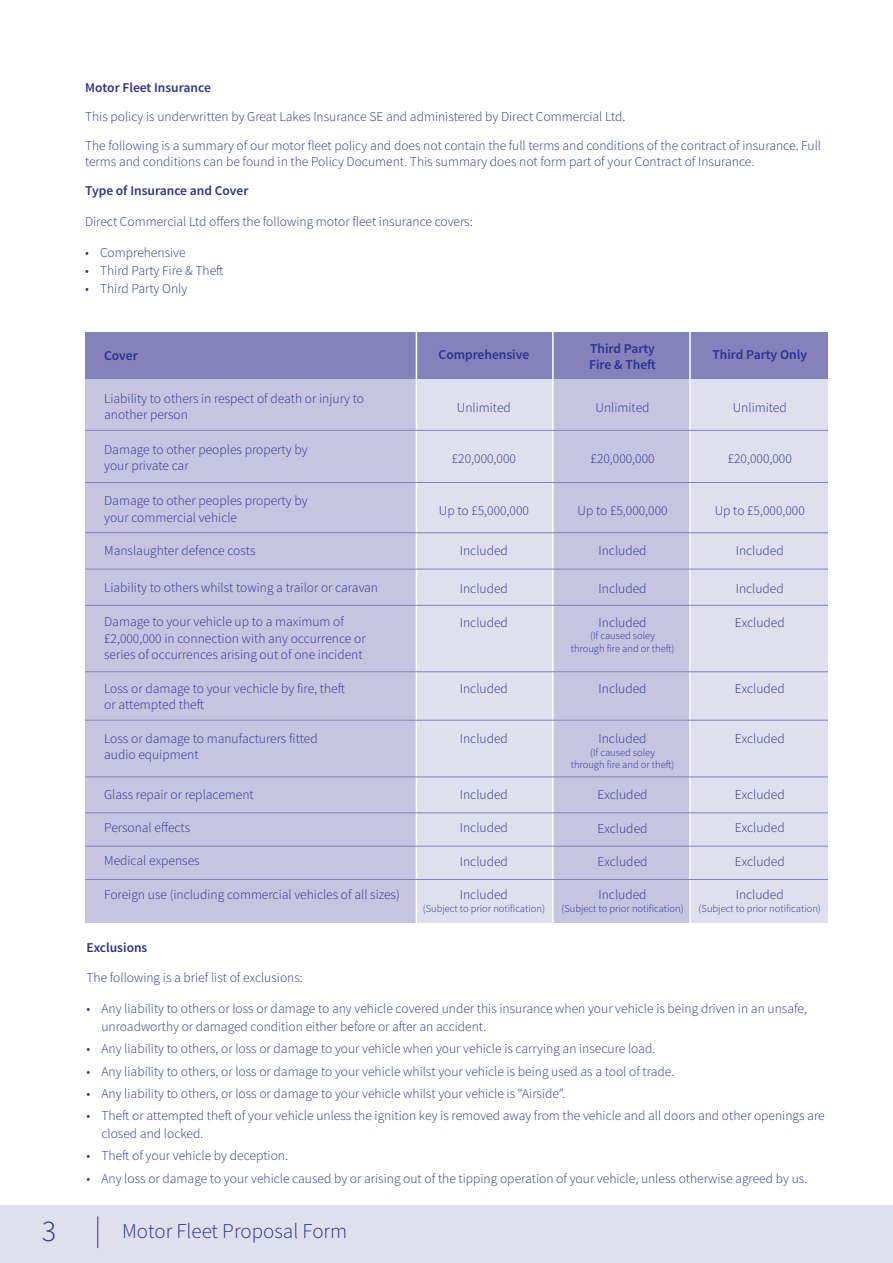
<style>
.page{position:relative;width:893px;height:1263px;background:#fff}
.page>*{position:absolute;margin:0;border:0;box-sizing:border-box;transform-origin:0 0}
.t1{font:300 30px "Source Sans Pro";color:#2a328e}
.t2{font:300 21px "Source Sans Pro";color:#2a328e}
.t3{font:300 13.5px/16.2px "Source Sans Pro";color:#2a328e}
.t4{font:600 13.5px/16.2px "Source Sans Pro";color:#2a328e}
.t5{font:300 10.5px/12.6px "Source Sans Pro";color:#2a328e;text-align:center}
</style>
<div class="page">
<div style="left:0;top:1205px;width:893px;height:58px;background:#dfdfee"></div>
<hr style="left:97px;top:1216px;width:1px;height:32px;background:#2a328e">
<div style="left:85px;top:332px;width:743px;height:48px;background:#8581bb"></div>
<div style="left:691px;top:380px;width:137px;height:543px;background:#dfdfee"></div>
<div style="left:416px;top:380px;width:138px;height:543px;background:#dfdfee"></div>
<div style="left:554px;top:380px;width:137px;height:543px;background:#c6c4e0"></div>
<div style="left:85px;top:380px;width:331px;height:543px;background:#c6c4e0"></div>
<hr style="left:416px;top:328px;width:1px;height:599px;background:#fff">
<hr style="left:552px;top:328px;width:2px;height:599px;background:#fff">
<hr style="left:689px;top:328px;width:2px;height:599px;background:#fff">
<hr style="left:85px;top:430px;width:743px;height:1px;background:#8581bb">
<hr style="left:85px;top:482px;width:743px;height:1px;background:#8581bb">
<hr style="left:85px;top:532px;width:743px;height:1px;background:#8581bb">
<hr style="left:85px;top:605px;width:743px;height:1px;background:#8581bb">
<hr style="left:85px;top:720px;width:743px;height:1px;background:#8581bb">
<hr style="left:85px;top:671px;width:743px;height:1px;background:#8581bb">
<hr style="left:85px;top:776px;width:743px;height:1px;background:#8581bb">
<hr style="left:85px;top:569px;width:743px;height:1px;background:#8581bb">
<hr style="left:85px;top:812px;width:743px;height:1px;background:#8581bb">
<hr style="left:85px;top:846px;width:743px;height:1px;background:#8581bb">
<hr style="left:85px;top:879px;width:743px;height:1px;background:#8581bb">
<p class="t4" style="left:85px;top:80px;width:127px">Motor Fleet Insurance</p>
<p class="t3" style="left:85px;top:102px;width:737px;line-height:29px">This policy is underwritten by Great Lakes Insurance SE and administered by Direct Commercial Ltd.<br>The following is a summary of our motor fleet policy and does not contain the full terms and conditions of the contract of insurance. Full</p>
<p class="t3" style="left:85px;top:154px;width:671px">terms and conditions can be found in the Policy Document. This summary does not form part of your Contract of Insurance.</p>
<p class="t4" style="left:85px;top:183px;width:165px">Type of Insurance and Cover</p>
<p class="t3" style="left:85px;top:213px;width:389px">Direct Commercial Ltd offers the following motor fleet insurance covers:</p>
<p class="t3" style="left:85px;top:244px;width:102px">• Comprehensive</p>
<p class="t3" style="left:85px;top:262px;width:140px">• Third Party Fire &amp; Theft</p>
<p class="t3" style="left:85px;top:280px;width:104px">• Third Party Only</p>
<p class="t4" style="left:104px;top:348px;width:35px">Cover</p>
<p class="t4" style="left:439px;top:346px;width:92px">Comprehensive</p>
<p class="t4" style="left:589px;top:341px;width:68px">Third Party<br>Fire &amp; Theft</p>
<p class="t4" style="left:712px;top:346px;width:96px">Third Party Only</p>
<p class="t3" style="left:104px;top:390px;width:262px">Liability to others in respect of death or injury to another person</p>
<p class="t3" style="left:104px;top:441px;width:205px">Damage to other peoples property by your private car</p>
<p class="t3" style="left:104px;top:493px;width:205px">Damage to other peoples property by your commercial vehicle</p>
<p class="t3" style="left:457px;top:399px;width:56px">Unlimited</p>
<p class="t3" style="left:596px;top:399px;width:56px">Unlimited</p>
<p class="t3" style="left:733px;top:399px;width:56px">Unlimited</p>
<p class="t3" style="left:452px;top:450px;width:66px">£20,000,000</p>
<p class="t3" style="left:590px;top:450px;width:66px">£20,000,000</p>
<p class="t3" style="left:728px;top:450px;width:66px">£20,000,000</p>
<p class="t3" style="left:439px;top:502px;width:92px">Up to £5,000,000</p>
<p class="t3" style="left:577px;top:502px;width:92px">Up to £5,000,000</p>
<p class="t3" style="left:715px;top:502px;width:92px">Up to £5,000,000</p>
<p class="t3" style="left:104px;top:542px;width:153px">Manslaughter defence costs</p>
<p class="t3" style="left:460px;top:543px;width:50px">Included</p>
<p class="t3" style="left:599px;top:543px;width:50px">Included</p>
<p class="t3" style="left:736px;top:543px;width:50px">Included</p>
<p class="t3" style="left:104px;top:580px;width:276px">Liability to others whilst towing a trailor or caravan</p>
<p class="t3" style="left:460px;top:580px;width:50px">Included</p>
<p class="t3" style="left:599px;top:580px;width:50px">Included</p>
<p class="t3" style="left:736px;top:580px;width:50px">Included</p>
<p class="t3" style="left:104px;top:614px;width:263px">Damage to your vehicle up to a maximum of £2,000,000 in connection with any occurrence or series of occurrences arising out of one incident</p>
<p class="t3" style="left:460px;top:614px;width:50px">Included</p>
<p class="t3" style="left:599px;top:614px;width:50px">Included</p>
<p class="t5" style="left:571px;top:630px;width:105px">(If caused soley<br>through fire and or theft)</p>
<p class="t3" style="left:735px;top:614px;width:51px">Excluded</p>
<p class="t3" style="left:104px;top:680px;width:242px">Loss or damage to your vechicle by fire, theft or attempted theft</p>
<p class="t3" style="left:460px;top:680px;width:50px">Included</p>
<p class="t3" style="left:599px;top:680px;width:50px">Included</p>
<p class="t3" style="left:735px;top:680px;width:51px">Excluded</p>
<p class="t3" style="left:104px;top:730px;width:215px">Loss or damage to manufacturers fitted audio equipment</p>
<p class="t3" style="left:460px;top:730px;width:50px">Included</p>
<p class="t3" style="left:599px;top:730px;width:50px">Included</p>
<p class="t5" style="left:571px;top:746px;width:105px">(If caused soley<br>through fire and or theft)</p>
<p class="t3" style="left:735px;top:730px;width:51px">Excluded</p>
<p class="t3" style="left:104px;top:786px;width:151px">Glass repair or replacement</p>
<p class="t3" style="left:104px;top:819px;width:88px">Personal effects</p>
<p class="t3" style="left:104px;top:853px;width:97px">Medical expenses</p>
<p class="t3" style="left:104px;top:886px;width:297px">Foreign use (including commercial vehicles of all sizes)</p>
<p class="t3" style="left:460px;top:787px;width:50px">Included</p>
<p class="t3" style="left:460px;top:820px;width:50px">Included</p>
<p class="t3" style="left:460px;top:853px;width:50px">Included</p>
<p class="t3" style="left:460px;top:887px;width:50px">Included</p>
<p class="t5" style="left:423px;top:902px;width:124px">(Subject to prior notification)</p>
<p class="t3" style="left:598px;top:787px;width:51px">Excluded</p>
<p class="t3" style="left:598px;top:820px;width:51px">Excluded</p>
<p class="t3" style="left:598px;top:853px;width:51px">Excluded</p>
<p class="t3" style="left:599px;top:887px;width:50px">Included</p>
<p class="t5" style="left:561px;top:902px;width:124px">(Subject to prior notification)</p>
<p class="t3" style="left:735px;top:787px;width:51px">Excluded</p>
<p class="t3" style="left:735px;top:820px;width:51px">Excluded</p>
<p class="t3" style="left:735px;top:853px;width:51px">Excluded</p>
<p class="t3" style="left:736px;top:887px;width:50px">Included</p>
<p class="t5" style="left:699px;top:902px;width:124px">(Subject to prior notification)</p>
<p class="t4" style="left:86px;top:939px;width:63px">Exclusions</p>
<p class="t3" style="left:86px;top:970px;width:218px">The following is a brief list of exclusions:</p>
<p class="t3" style="left:101px;top:1000px;width:707px;line-height:18px;text-indent:-15px">• Any liability to others or loss or damage to any vehicle covered under this insurance when your vehicle is being driven in an unsafe, unroadworthy or damaged condition either before or after an accident.</p>
<p class="t3" style="left:86px;top:1041px;width:570px">• Any liability to others, or loss or damage to your vehicle when your vehicle is carrying an insecure load.</p>
<p class="t3" style="left:86px;top:1063px;width:589px">• Any liability to others, or loss or damage to your vehicle whilst your vehicle is being used as a tool of trade.</p>
<p class="t3" style="left:86px;top:1085px;width:480px">• Any liability to others, or loss or damage to your vehicle whilst your vehicle is “Airside”.</p>
<p class="t3" style="left:101px;top:1107px;width:725px;line-height:18px;text-indent:-15px">• Theft or attempted theft of your vehicle unless the ignition key is removed away from the vehicle and all doors and other openings are closed and locked.</p>
<p class="t3" style="left:86px;top:1148px;width:203px">• Theft of your vehicle by deception.</p>
<p class="t3" style="left:86px;top:1170px;width:722px">• Any loss or damage to your vehicle caused by or arising out of the tipping operation of your vehicle, unless otherwise agreed by us.</p>
<h1 class="t1" style="left:42px;top:1213px;width:16px">3</h1>
<h2 class="t2" style="left:122px;top:1218px;width:227px">Motor Fleet Proposal Form</h2>
</div>
